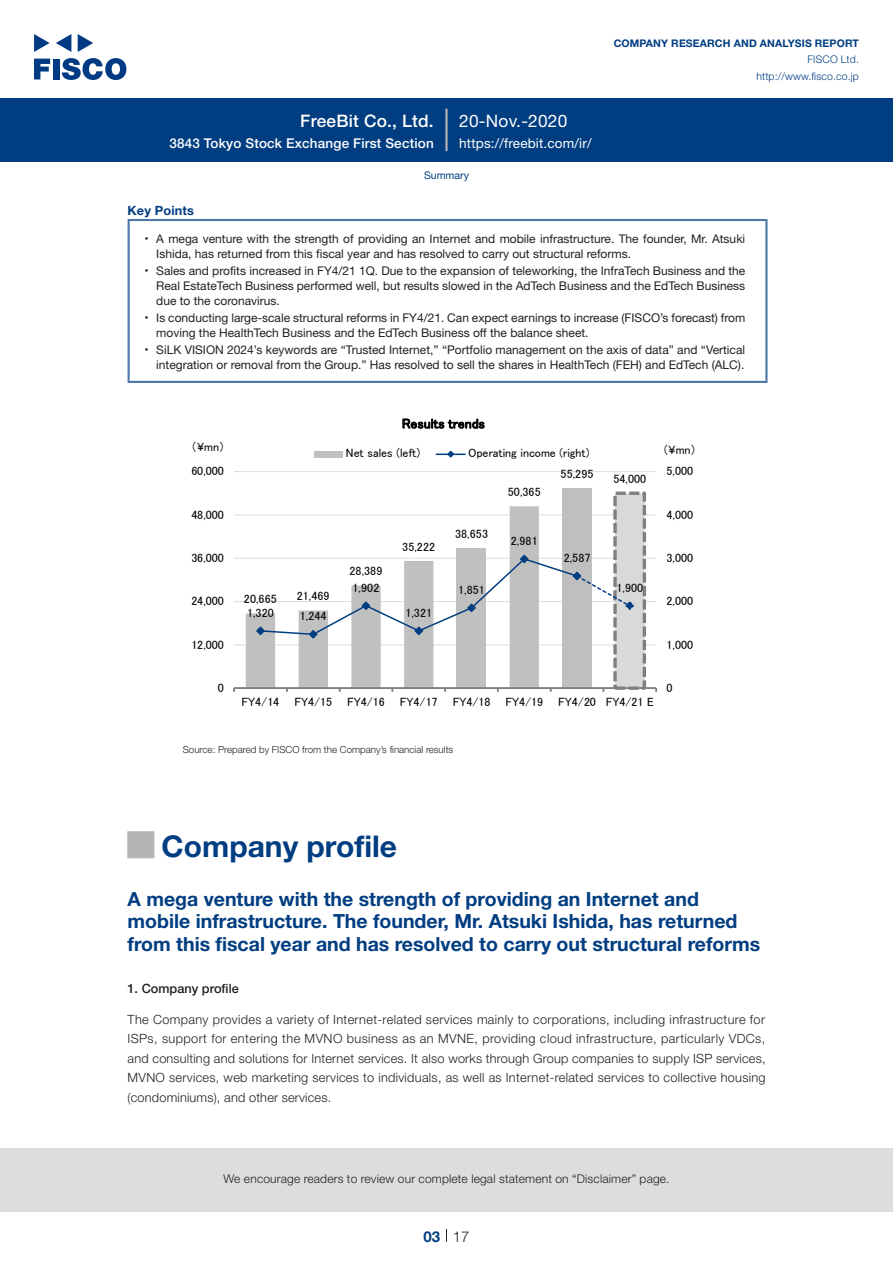
<style>
.page{position:relative;width:893px;height:1263px;background:#fff}
.page>*{position:absolute;margin:0;border:0;box-sizing:border-box;transform-origin:0 0}
.t1{font:700 30px "Helvetica Neue LT Std";color:#003d81}
.t2{font:700 27px "Koz Go Pro";color:#b5b5b6}
.t3{font:700 19.5px/22.5px "Helvetica Neue LT Std";color:#003d81}
.t4{font:500 17.25px "Helvetica Neue LT Std";letter-spacing:.015em;color:#fff}
.t5{font:17.25px "Helvetica Neue LT Std";letter-spacing:.015em;color:#fff}
.t6{font:300 15px "Helvetica Neue LT Std";color:#231f20}
.t7{font:700 15px "Helvetica Neue LT Std";color:#003d81}
.t8{font:500 13.5px "Helvetica Neue LT Std";letter-spacing:.015em;color:#fff}
.t9{font:13.5px "Helvetica Neue LT Std";letter-spacing:.015em;color:#fff}
.t10{font:13.5px "MS P Gothic";letter-spacing:.01em;color:#000}
.t11{font:300 12.75px/19.5px "Helvetica Neue LT Std";letter-spacing:.015em;color:#231f20;text-align:justify}
.t12{font:500 12.75px "Helvetica Neue LT Std";color:#231f20}
.t13{font:700 12.75px "Helvetica Neue LT Std";letter-spacing:.015em;color:#003d81}
.t14{font:12.15px "MS P Gothic";letter-spacing:.005em;color:#000}
.t15{font:12px/17.1px "Helvetica Neue LT Std";color:#231f20}
.t16{font:12px "MS P Gothic";color:#000}
.t17{font:300 12px "Helvetica Neue LT Std";letter-spacing:.015em;color:#231f20}
.t18{font:700 10.5px "Helvetica Neue LT Std";letter-spacing:.015em;color:#003d81}
.t19{font:300 10.5px/16.5px "Helvetica Neue LT Std";letter-spacing:.015em;color:#003d81;text-align:right}
.t20{font:10.5px "Helvetica Neue LT Std";color:#003d81}
.t21{font:300 9.75px "Helvetica Neue LT Std";color:#231f20}
.t22{font:7.2px "Helvetica Neue LT Std";color:#231f20}
</style>
<div class="page">
<div style="left:0;top:1148px;width:893px;height:64px;background:#ddd"></div>
<svg style="left:34px;top:59px;width:16px;height:20px"></svg>
<div style="left:53px;top:59px;width:6px;height:20px;background:#003a83"></div>
<svg style="left:62px;top:58px;width:64px;height:22px"></svg>
<svg style="left:34px;top:34px;width:16px;height:18px"></svg>
<svg style="left:78px;top:34px;width:15px;height:18px"></svg>
<svg style="left:56px;top:34px;width:15px;height:18px"></svg>
<div style="left:0;top:98px;width:893px;height:64px;background:#003d81"></div>
<hr style="left:445px;top:109px;width:3px;height:42px;background:#b5b5b6">
<svg style="left:446px;top:1229px;width:1px;height:13px"></svg>
<hr style="left:128px;top:221px;width:2px;height:160px;background:#4d77a7">
<hr style="left:128px;top:219px;width:639px;height:2px;background:#4d77a7">
<hr style="left:765px;top:221px;width:2px;height:160px;background:#4d77a7">
<hr style="left:128px;top:381px;width:639px;height:2px;background:#4d77a7">
<hr style="left:234px;top:644px;width:422px;height:1px;background:#ddd">
<hr style="left:234px;top:601px;width:422px;height:1px;background:#ddd">
<hr style="left:234px;top:558px;width:422px;height:1px;background:#ddd">
<hr style="left:234px;top:514px;width:422px;height:1px;background:#ddd">
<hr style="left:234px;top:471px;width:422px;height:1px;background:#ddd">
<div style="left:562px;top:488px;width:30px;height:200px;background:#bfbfbf"></div>
<div style="left:615px;top:493px;width:29px;height:195px;background:#d9d9d9"></div>
<div style="left:613px;top:491px;width:33px;height:198px;border:3px dashed #7f7f7f"></div>
<svg style="left:246px;top:506px;width:293px;height:181px"></svg>
<hr style="left:234px;top:687px;width:422px;height:2px;background:#808080">
<svg style="left:255px;top:554px;width:379px;height:86px"></svg>
<div style="left:314px;top:451px;width:29px;height:6px;background:#c0c0c0"></div>
<svg style="left:436px;top:450px;width:29px;height:8px"></svg>
<h3 class="t4" style="left:300px;top:110px;width:135px">FreeBit Co., Ltd.</h3>
<p class="t8" style="left:169px;top:135px;width:266px">3843 Tokyo Stock Exchange First Section</p>
<h3 class="t5" style="left:459px;top:110px;width:110px">20-Nov.-2020</h3>
<p class="t9" style="left:459px;top:135px;width:134px">https://freebit.com /i r/</p>
<p class="t20" style="left:424px;top:169px;width:46px">Summary</p>
<p class="t18" style="left:614px;top:37px;width:247px">COMPANY RESEARCH AND ANALYSIS REPORT</p>
<p class="t19" style="left:756px;top:51px;width:104px">FISCO Ltd. http://www.fisco.co j p.</p>
<p class="t13" style="left:128px;top:202px;width:68px">Key Points</p>
<p class="t15" style="left:156px;top:230px;width:590px">A mega venture with the strength of providing an Internet and mobile infrastructure. The founder, Mr. Atsuki</p>
<p class="t22" style="left:145px;top:234px;width:5px">•</p>
<p class="t22" style="left:145px;top:266px;width:5px">•</p>
<p class="t22" style="left:145px;top:313px;width:5px">•</p>
<p class="t22" style="left:145px;top:345px;width:5px">•</p>
<p class="t15" style="left:156px;top:245px;width:590px">Ishida, has returned from this fiscal year and has resolved to carry out structural reforms.<br>Sales and profits increased in FY4/21 Q1 . Due to the expansion of teleworking, the InfraTech Business and the</p>
<p class="t15" style="left:156px;top:278px;width:590px;line-height:15px">Real EstateTech Business performed well, but results slowed in the AdTech Business and the EdTech Business due to the coronavirus.</p>
<p class="t15" style="left:156px;top:309px;width:590px">Is conducting large-scale structural reforms in FY4/21. Can expect earnings to increase (FISCO s’ forecast) from</p>
<p class="t15" style="left:156px;top:324px;width:590px">moving the HealthTech Business and the EdTech Business off the balance sheet.<br>SiLK VISION 2024 s’ keywords are “Trusted Internet,” “Portfolio management on the axis of data” and “Vertical</p>
<p class="t15" style="left:156px;top:356px;width:590px">integration or removal from the Group.” Has resolved to sell the shares in HealthTech (FEH) and EdTech (ALC .(</p>
<p class="t16" style="left:191px;top:441px;width:36px">¥（ mn）</p>
<p class="t10" style="left:402px;top:417px;width:84px">Results trends</p>
<p class="t16" style="left:468px;top:447px;width:123px">Operating income (right(</p>
<p class="t16" style="left:346px;top:447px;width:76px">Net sales (left)</p>
<p class="t14" style="left:662px;top:443px;width:36px">（¥mn(</p>
<p class="t16" style="left:191px;top:465px;width:34px">60,000</p>
<p class="t16" style="left:561px;top:468px;width:34px">55,295</p>
<p class="t16" style="left:613px;top:473px;width:34px">54,000</p>
<p class="t16" style="left:667px;top:465px;width:28px">5,000</p>
<p class="t16" style="left:508px;top:486px;width:34px">50,365</p>
<p class="t16" style="left:191px;top:508px;width:34px">48,000</p>
<p class="t16" style="left:667px;top:508px;width:28px">4,000</p>
<p class="t16" style="left:191px;top:552px;width:34px">36,000</p>
<p class="t16" style="left:402px;top:540px;width:34px">35,222</p>
<p class="t14" style="left:455px;top:528px;width:35px">38,653</p>
<p class="t16" style="left:511px;top:535px;width:28px">2,981</p>
<p class="t16" style="left:564px;top:552px;width:28px">2,587</p>
<p class="t16" style="left:667px;top:552px;width:28px">3,000</p>
<p class="t16" style="left:349px;top:565px;width:34px">28,389</p>
<p class="t16" style="left:191px;top:595px;width:34px">24,000</p>
<p class="t16" style="left:244px;top:593px;width:34px">20,665</p>
<p class="t16" style="left:297px;top:590px;width:34px">21,469</p>
<p class="t14" style="left:353px;top:581px;width:28px">1,902</p>
<p class="t16" style="left:458px;top:584px;width:28px">1,851</p>
<p class="t16" style="left:616px;top:581px;width:28px">1,900</p>
<p class="t16" style="left:667px;top:595px;width:28px">2,000</p>
<p class="t16" style="left:247px;top:607px;width:28px">1,320</p>
<p class="t16" style="left:300px;top:610px;width:28px">1,244</p>
<p class="t16" style="left:405px;top:607px;width:28px">1,321</p>
<p class="t16" style="left:191px;top:638px;width:34px">12,000</p>
<p class="t16" style="left:667px;top:638px;width:28px">1,000</p>
<p class="t16" style="left:218px;top:682px;width:8px">0</p>
<p class="t16" style="left:667px;top:682px;width:8px">0</p>
<p class="t16" style="left:242px;top:695px;width:39px">FY4/14</p>
<p class="t16" style="left:294px;top:695px;width:39px">FY4/15</p>
<p class="t16" style="left:347px;top:695px;width:39px">FY4/16</p>
<p class="t16" style="left:400px;top:695px;width:39px">FY4/17</p>
<p class="t16" style="left:453px;top:695px;width:39px">FY4/18</p>
<p class="t16" style="left:505px;top:695px;width:39px">FY4/19</p>
<p class="t16" style="left:558px;top:695px;width:39px">FY4/20</p>
<p class="t16" style="left:606px;top:695px;width:50px">FY4/21 E</p>
<p class="t21" style="left:183px;top:744px;width:272px">Source: Prepared by FISCO from the Company s’ financial results</p>
<h2 class="t2" style="left:128px;top:828px;width:28px">█</h2>
<h3 class="t3" style="left:128px;top:887px;width:634px">A mega venture with the strength of providing an Internet and mobile infrastructure. The founder, Mr. Atsuki Ishida, has returned from this fiscal year and has resolved to carry out structural reforms</h3>
<p class="t12" style="left:128px;top:981px;width:113px">1. Company profile</p>
<p class="t11" style="left:128px;top:1009px;width:640px">The Company provides a variety of Internet-related services mainly to corporations, including infrastructure for ISPs, support for entering the MVNO business as an MVNE, providing cloud infrastructure, particularly VDCs, and consulting and solutions for Internet services It. also works through Group companies to supply ISP services, MVNO services, web marketing services to individuals, as well as Internet-related services to collective housing (condominiums ,) and other services.</p>
<h1 class="t1" style="left:162px;top:827px;width:237px">Company profile</h1>
<p class="t17" style="left:223px;top:1171px;width:448px">We encourage readers to review our complete legal statement on “Disclaimer” page.</p>
<p class="t7" style="left:423px;top:1227px;width:18px">03</p>
<p class="t6" style="left:453px;top:1227px;width:18px">17</p>
</div>
